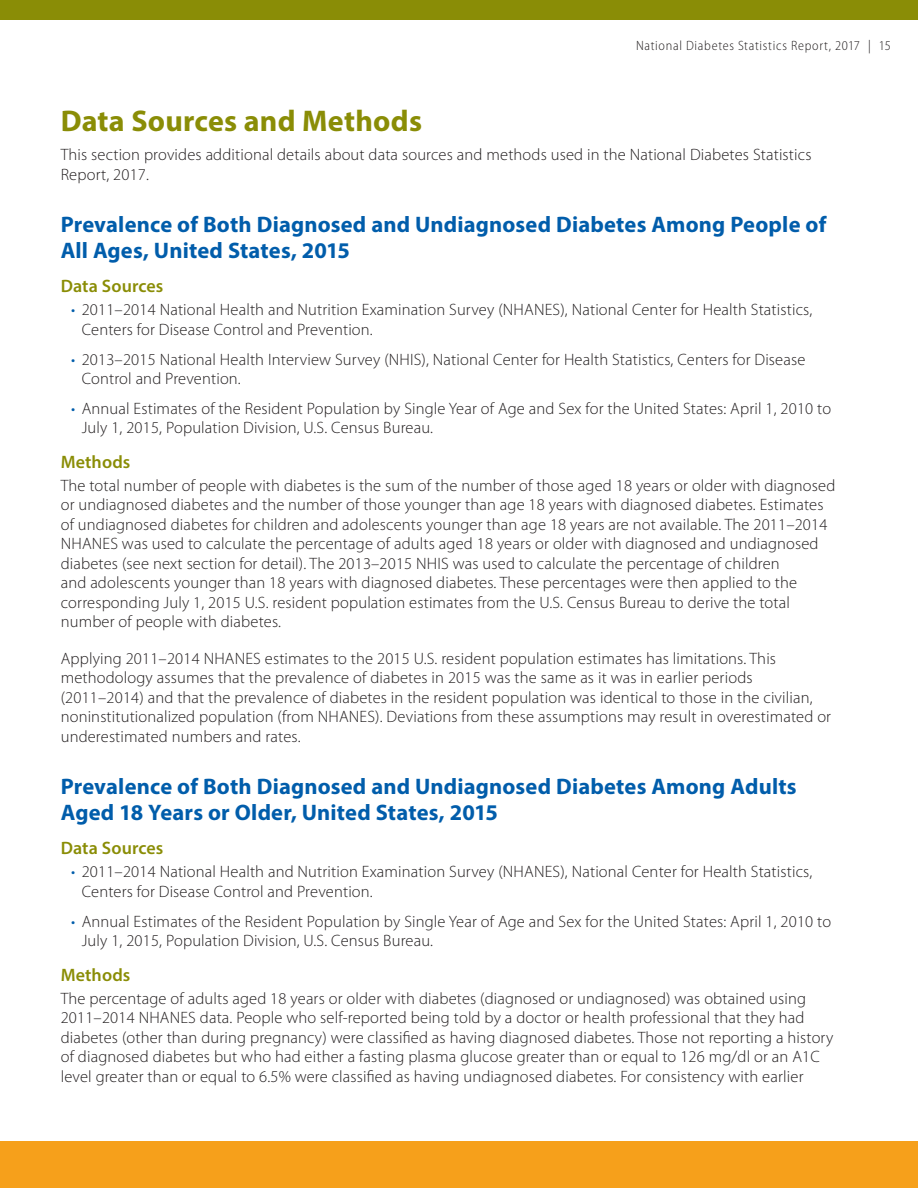
<style>
.page{position:relative;width:918px;height:1188px;background:#fff}
.page>*{position:absolute;margin:0;border:0;box-sizing:border-box;transform-origin:0 0}
.t1{font:700 30px "Myriad Pro";letter-spacing:.005em;color:#8a8d06}
.t2{font:700 22.5px/25.5px "Myriad Pro";letter-spacing:.005em;color:#015dab}
.t3{font:600 18px "Myriad Pro";letter-spacing:.005em;color:#8a8d06}
.Body_1{font:300 16.5px/19.5px "Myriad Pro";letter-spacing:.01em;color:#231f20}
.t4{font:300 semi-condensed 13.5px "Myriad Pro";letter-spacing:.05em;color:#231f20}
.s1{color:#015dab}
</style>
<div class="page">
<div style="left:0;top:0;width:918px;height:20px;background:#8a8d06"></div>
<div style="left:0;top:1141px;width:918px;height:47px;background:#f6a01b"></div>
<p class="t4" style="left:636px;top:38px;width:256px">National Diabetes Statistics Report, 2017 | 15</p>
<h2 class="t1" style="left:61px;top:101px;width:363px">Data Sources and Methods</h2>
<p class="Body_1" style="left:61px;top:145px;width:752px">This section provides additional details about data sources and methods used in the National Diabetes Statistics<br>Report, 2017.</p>
<h3 class="t2" style="left:61px;top:211px;width:767px">Prevalence of Both Diagnosed and Undiagnosed Diabetes Among People of<br>All Ages, United States, 2015</h3>
<h4 class="t3" style="left:61px;top:275px;width:104px">Data Sources</h4>
<p class="Body_1" style="left:82px;top:300px;width:732px;text-indent:-10px"><span class="s1">•</span> 2011–2014 National Health and Nutrition Examination Survey (NHANES), National Center for Health Statistics,<br>Centers for Disease Control and Prevention.</p>
<p class="Body_1" style="left:82px;top:350px;width:725px;text-indent:-10px"><span class="s1">•</span> 2013–2015 National Health Interview Survey (NHIS), National Center for Health Statistics, Centers for Disease<br>Control and Prevention.</p>
<p class="Body_1" style="left:82px;top:399px;width:751px;text-indent:-10px"><span class="s1">•</span> Annual Estimates of the Resident Population by Single Year of Age and Sex for the United States: April 1, 2010 to<br>July 1, 2015, Population Division, U.S. Census Bureau.</p>
<h4 class="t3" style="left:61px;top:450px;width:71px">Methods</h4>
<p class="Body_1" style="left:61px;top:476px;width:776px">The total number of people with diabetes is the sum of the number of those aged 18 years or older with diagnosed or undiagnosed diabetes and the number of those younger than age 18 years with diagnosed diabetes. Estimates of undiagnosed diabetes for children and adolescents younger than age 18 years are not available. The 2011–2014<br>NHANES was used to calculate the percentage of adults aged 18 years or older with diagnosed and undiagnosed diabetes (see next section for detail). The 2013–2015 NHIS was used to calculate the percentage of children<br>and adolescents younger than 18 years with diagnosed diabetes. These percentages were then applied to the corresponding July 1, 2015 U.S. resident population estimates from the U.S. Census Bureau to derive the total number of people with diabetes.</p>
<p class="Body_1" style="left:61px;top:649px;width:772px">Applying 2011–2014 NHANES estimates to the 2015 U.S. resident population estimates has limitations. This methodology assumes that the prevalence of diabetes in 2015 was the same as it was in earlier periods (2011–2014) and that the prevalence of diabetes in the resident population was identical to those in the civilian, noninstitutionalized population (from NHANES). Deviations from these assumptions may result in overestimated or underestimated numbers and rates.</p>
<h3 class="t2" style="left:61px;top:773px;width:738px">Prevalence of Both Diagnosed and Undiagnosed Diabetes Among Adults<br>Aged 18 Years or Older, United States, 2015</h3>
<h4 class="t3" style="left:61px;top:837px;width:104px">Data Sources</h4>
<p class="Body_1" style="left:82px;top:862px;width:732px;text-indent:-10px"><span class="s1">•</span> 2011–2014 National Health and Nutrition Examination Survey (NHANES), National Center for Health Statistics,<br>Centers for Disease Control and Prevention.</p>
<p class="Body_1" style="left:82px;top:912px;width:751px;text-indent:-10px"><span class="s1">•</span> Annual Estimates of the Resident Population by Single Year of Age and Sex for the United States: April 1, 2010 to<br>July 1, 2015, Population Division, U.S. Census Bureau.</p>
<h4 class="t3" style="left:61px;top:963px;width:71px">Methods</h4>
<p class="Body_1" style="left:61px;top:989px;width:774px">The percentage of adults aged 18 years or older with diabetes (diagnosed or undiagnosed) was obtained using 2011–2014 NHANES data. People who self-reported being told by a doctor or health professional that they had diabetes (other than during pregnancy) were classified as having diagnosed diabetes. Those not reporting a history of diagnosed diabetes but who had either a fasting plasma glucose greater than or equal to 126 mg/dl or an A1C level greater than or equal to 6.5% were classified as having undiagnosed diabetes. For consistency with earlier</p>
</div>
